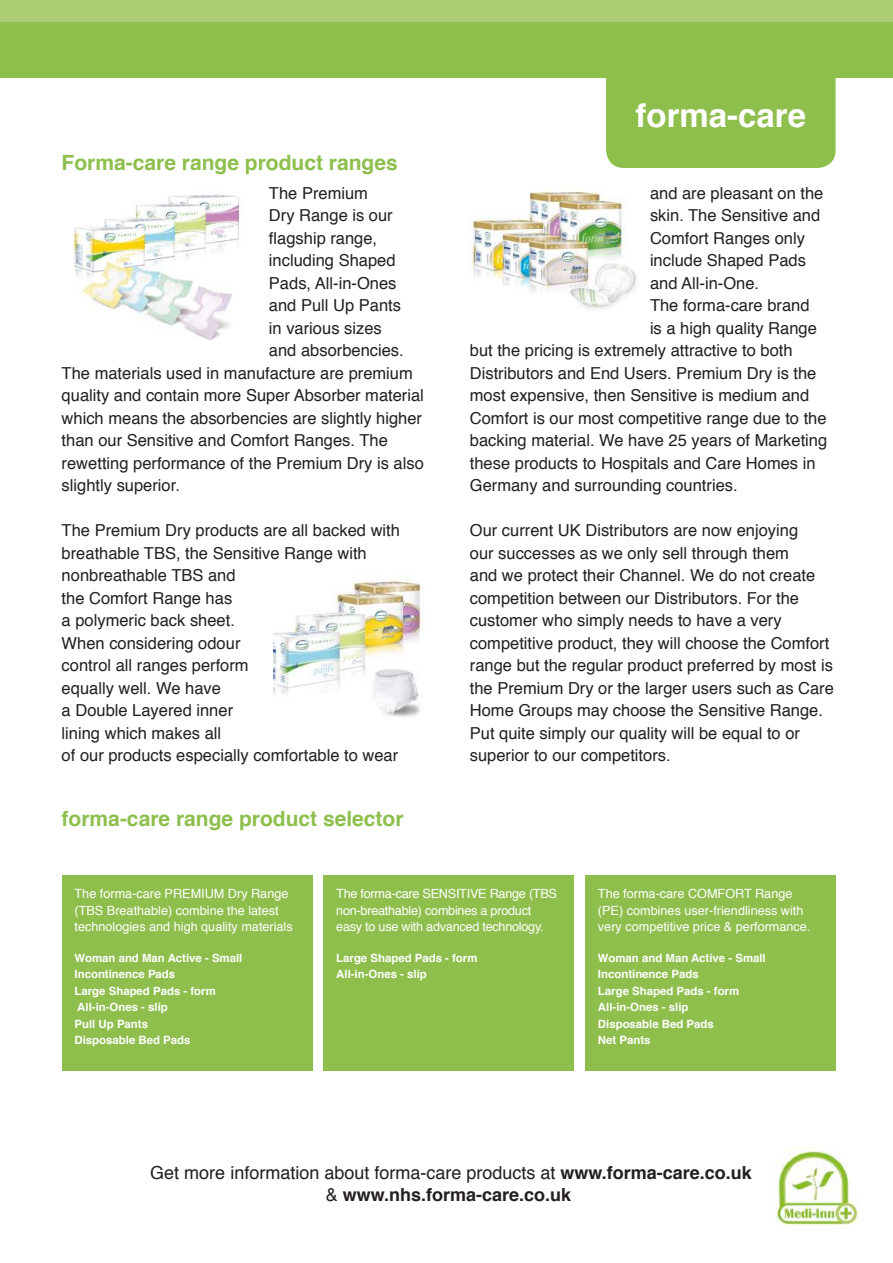
<style>
.page{position:relative;width:893px;height:1263px;background:#fff}
.page>*{position:absolute;margin:0;border:0;box-sizing:border-box;transform-origin:0 0}
.t1{font:700 33px "Helvetica";color:#fff}
.t2{font:700 21px "Helvetica";color:#8ebf4d}
.t3{font:18px/22.5px "Helvetica";color:#231f20;text-align:center}
.t4{font:16.5px/22.5px "Helvetica";color:#231f20}
.t5{font:12.6px/16.5px "Helvetica";color:#fff}
.t6{font:12.6px/16.5px "Helvetica";letter-spacing:-.02em;color:#fff}
.t7{font:700 11.4px/16.5px "Helvetica";color:#fff}
.s1{font-weight:700}
</style>
<div class="page">
<img style="left:775px;top:1147px;width:84px;height:81px">
<div style="left:606px;top:47px;width:230px;height:121px;background:#8ebf4d;border-radius:18px"></div>
<div style="left:0;top:0;width:893px;height:78px;background:#8ebf4d"></div>
<div style="left:0;top:0;width:893px;height:21px;background:#accd74"></div>
<img style="left:73px;top:194px;width:169px;height:147px">
<img style="left:274px;top:579px;width:150px;height:138px">
<img style="left:470px;top:189px;width:167px;height:120px">
<div style="left:62px;top:874px;width:251px;height:196px;background:#8ebf4d"></div>
<div style="left:323px;top:874px;width:251px;height:196px;background:#8ebf4d"></div>
<div style="left:585px;top:874px;width:251px;height:196px;background:#8ebf4d"></div>
<p class="t2" style="left:62px;top:145px;width:338px">Forma-care range product ranges</p>
<p class="t4" style="left:269px;top:182px;width:101px">The Premium</p>
<p class="t4" style="left:269px;top:205px;width:125px">Dry Range is our</p>
<p class="t4" style="left:269px;top:227px;width:110px">flagship range,</p>
<p class="t4" style="left:269px;top:250px;width:128px">including Shaped</p>
<p class="t4" style="left:269px;top:272px;width:129px">Pads, All-in-Ones</p>
<p class="t4" style="left:269px;top:295px;width:134px">and Pull Up Pants</p>
<p class="t4" style="left:269px;top:317px;width:114px">in various sizes</p>
<p class="t4" style="left:269px;top:340px;width:136px">and absorbencies.</p>
<p class="t4" style="left:62px;top:362px;width:353px">The materials used in manufacture are premium</p>
<p class="t4" style="left:62px;top:385px;width:364px">quality and contain more Super Absorber material</p>
<p class="t4" style="left:62px;top:407px;width:362px">which means the absorbencies are slightly higher</p>
<p class="t4" style="left:62px;top:430px;width:328px">than our Sensitive and Comfort Ranges. The</p>
<p class="t4" style="left:62px;top:452px;width:364px">rewetting performance of the Premium Dry is also</p>
<p class="t4" style="left:62px;top:475px;width:120px">slightly superior.</p>
<p class="t4" style="left:62px;top:520px;width:340px">The Premium Dry products are all backed with breathable TBS, the Sensitive Range with nonbreathable TBS and<br>the Comfort Range has<br>a polymeric back sheet.<br>When considering odour<br>control all ranges perform<br>equally well. We have<br>a Double Layered inner<br>lining which makes all<br>of our products especially comfortable to wear</p>
<p class="t2" style="left:62px;top:802px;width:343px">forma-care range product selector</p>
<h1 class="t1" style="left:636px;top:89px;width:172px">forma-care</h1>
<p class="t4" style="left:650px;top:182px;width:175px">and are pleasant on the</p>
<p class="t4" style="left:650px;top:205px;width:172px">skin. The Sensitive and</p>
<p class="t4" style="left:650px;top:227px;width:156px">Comfort Ranges only</p>
<p class="t4" style="left:650px;top:250px;width:157px">include Shaped Pads</p>
<p class="t4" style="left:650px;top:272px;width:111px">and All-in-One.</p>
<p class="t4" style="left:650px;top:295px;width:161px">The forma-care brand</p>
<p class="t4" style="left:650px;top:317px;width:168px">is a high quality Range</p>
<p class="t4" style="left:470px;top:340px;width:324px">but the pricing is extremely attractive to both</p>
<p class="t4" style="left:470px;top:362px;width:348px">Distributors and End Users. Premium Dry is the</p>
<p class="t4" style="left:470px;top:385px;width:341px">most expensive, then Sensitive is medium and</p>
<p class="t4" style="left:470px;top:407px;width:358px">Comfort is our most competitive range due to the</p>
<p class="t4" style="left:470px;top:430px;width:359px">backing material. We have 25 years of Marketing</p>
<p class="t4" style="left:470px;top:452px;width:347px">these products to Hospitals and Care Homes in</p>
<p class="t4" style="left:470px;top:475px;width:269px">Germany and surrounding countries.</p>
<p class="t4" style="left:470px;top:520px;width:366px">Our current UK Distributors are now enjoying<br>our successes as we only sell through them<br>and we protect their Channel. We do not create competition between our Distributors. For the customer who simply needs to have a very competitive product, they will choose the Comfort range but the regular product preferred by most is the Premium Dry or the larger users such as Care Home Groups may choose the Sensitive Range.<br>Put quite simply our quality will be equal to or superior to our competitors.</p>
<p class="t5" style="left:75px;top:886px;width:220px">The forma-care PREMIUM Dry Range (TBS Breathable) combine the latest technologies and high quality materials</p>
<p class="t7" style="left:75px;top:950px;width:169px">Woman and Man Active - Small<br>Incontinence Pads<br>Large Shaped Pads - form<br>All-in-Ones - slip<br>Pull Up Pants<br>Disposable Bed Pads</p>
<p class="t6" style="left:336px;top:886px;width:222px">The forma-care SENSITIVE Range (TBS non-breathable) combines a product easy to use with advanced technology.</p>
<p class="t7" style="left:336px;top:950px;width:143px">Large Shaped Pads - form<br>All-in-Ones - slip</p>
<p class="t5" style="left:598px;top:886px;width:214px">The forma-care COMFORT Range (PE) combines user-friendliness with very competitive price &amp; performance.</p>
<p class="t7" style="left:598px;top:950px;width:169px">Woman and Man Active - Small<br>Incontinence Pads<br>Large Shaped Pads - form<br>All-in-Ones - slip<br>Disposable Bed Pads<br>Net Pants</p>
<p class="t3" style="left:150px;top:1162px;width:603px">Get more information about forma-care products at <span class="s1">www.forma-care.co.uk </span>&amp; <span class="s1">www.nhs.forma-care.co.uk</span></p>
</div>
